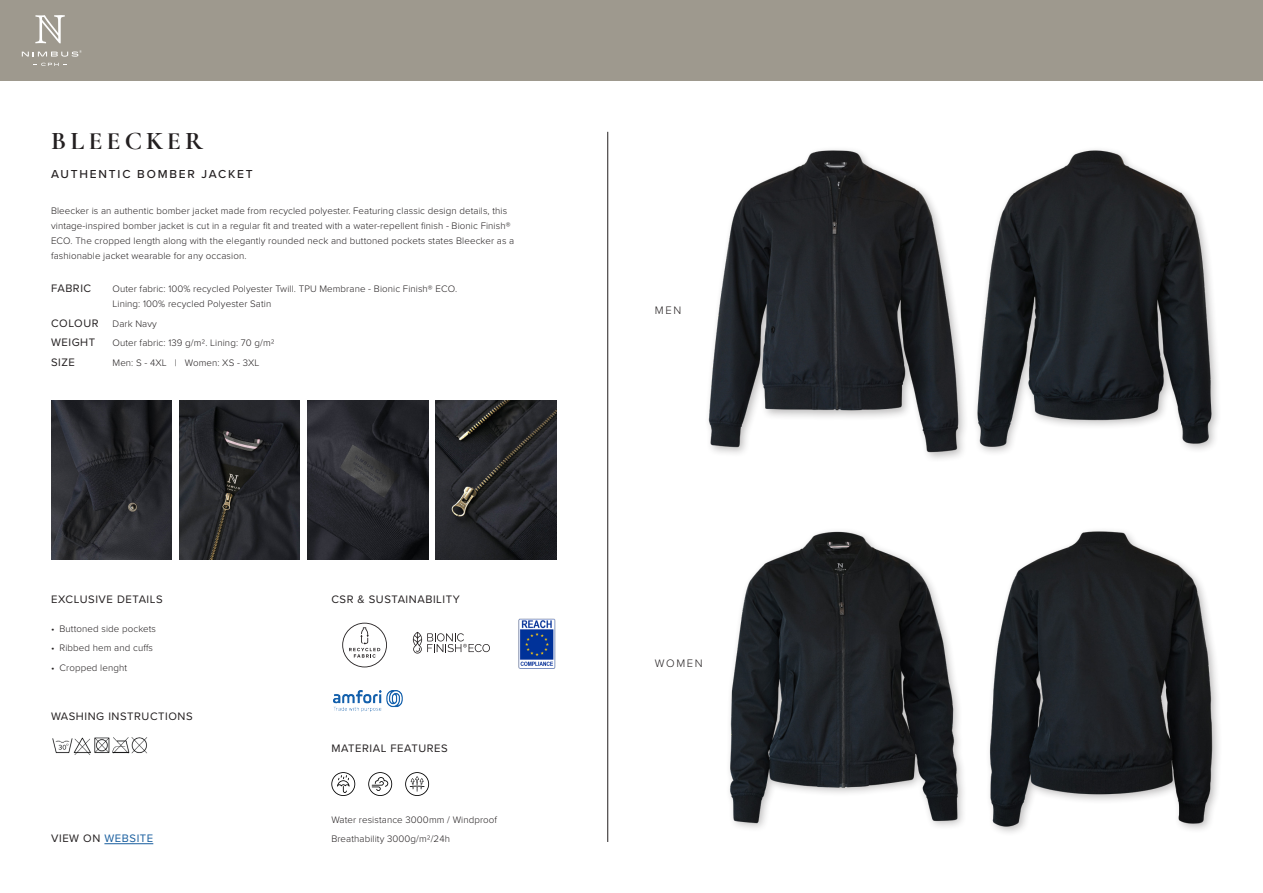
<style>
.page{position:relative;width:1263px;height:893px;background:#fff}
.page>*{position:absolute;margin:0;border:0;box-sizing:border-box;transform-origin:0 0}
.t1{font:700 25.5px "Cormorant Garamond";letter-spacing:.16em;color:#231f20}
.t2{font:500 12px "Proxima Nova";letter-spacing:.15em;color:#231f20}
.t3{font:11.25px "Proxima Nova";letter-spacing:.05em;color:#231f20}
.t4{font:11.25px "Proxima Nova";letter-spacing:.05em;color:#175d9e}
.t5{font:300 11.25px "Proxima Nova";letter-spacing:.15em;color:#231f20}
.t6{font:300 9.75px/15px "Proxima Nova";letter-spacing:.01em;color:#231f20}
.s1{font-weight:400;font-size:11.25px}
.s2{color:#231f20}
</style>
<div class="page">
<img style="left:989px;top:531px;width:230px;height:302px">
<img style="left:729px;top:531px;width:234px;height:297px">
<img style="left:976px;top:150px;width:242px;height:303px">
<img style="left:708px;top:150px;width:257px;height:309px">
<div style="left:0;top:0;width:1263px;height:81px;background:#9e998e"></div>
<hr style="left:607px;top:132px;width:1px;height:710px;background:#231f20">
<img style="left:307px;top:401px;width:122px;height:159px">
<img style="left:436px;top:401px;width:121px;height:159px">
<img style="left:51px;top:401px;width:121px;height:159px">
<img style="left:179px;top:401px;width:121px;height:159px">
<img style="left:52px;top:737px;width:96px;height:18px">
<svg style="left:331px;top:772px;width:24px;height:24px"></svg>
<svg style="left:368px;top:772px;width:24px;height:24px"></svg>
<svg style="left:405px;top:772px;width:24px;height:24px"></svg>
<svg style="left:413px;top:632px;width:77px;height:21px"></svg>
<img style="left:518px;top:618px;width:38px;height:51px">
<svg style="left:342px;top:623px;width:45px;height:44px"></svg>
<img style="left:333px;top:691px;width:70px;height:21px">
<svg style="left:35px;top:15px;width:30px;height:28px"></svg>
<svg style="left:33px;top:63px;width:34px;height:3px"></svg>
<svg style="left:22px;top:50px;width:60px;height:7px"></svg>
<hr style="left:104px;top:843px;width:49px;height:1px;background:#175d9e">
<p class="t1" style="left:51px;top:125px;width:153px">BLEECKER</p>
<p class="t2" style="left:51px;top:166px;width:203px">AUTHENTIC BOMBER JACKET</p>
<p class="t6" style="left:51px;top:203px;width:465px">Bleecker is an authentic bomber jacket made from recycled polyester. Featuring classic design details, this vintage-inspired bomber jacket is cut in a regular fit and treated with a water-repellent finish - Bionic Finish® ECO. The cropped length along with the elegantly rounded neck and buttoned pockets states Bleecker as a fashionable jacket wearable for any occasion.</p>
<p class="t3" style="left:51px;top:280px;width:42px">FABRIC</p>
<p class="t6" style="left:113px;top:281px;width:346px">Outer fabric: 100% recycled Polyester Twill. TPU Membrane - Bionic Finish® ECO.</p>
<p class="t6" style="left:113px;top:296px;width:160px">Lining: 100% recycled Polyester Satin</p>
<p class="t6" style="left:51px;top:316px;width:107px"><span class="s1">COLOUR</span> Dark Navy</p>
<p class="t3" style="left:51px;top:334px;width:46px">WEIGHT</p>
<p class="t6" style="left:113px;top:335px;width:163px">Outer fabric: 139 g/m2. Lining: 70 g/m2</p>
<p class="t3" style="left:51px;top:354px;width:25px">SIZE</p>
<p class="t6" style="left:113px;top:355px;width:148px">Men: S - 4XL | Women: XS - 3XL</p>
<p class="t3" style="left:51px;top:590px;width:113px">EXCLUSIVE DETAILS</p>
<p class="t3" style="left:331px;top:590px;width:130px">CSR &amp; SUSTAINABILITY</p>
<p class="t6" style="left:51px;top:620px;width:107px">• Buttoned side pockets</p>
<p class="t6" style="left:51px;top:640px;width:104px">• Ribbed hem and cuffs</p>
<p class="t6" style="left:51px;top:659px;width:78px">• Cropped lenght</p>
<p class="t3" style="left:51px;top:708px;width:143px">WASHING INSTRUCTIONS</p>
<p class="t4" style="left:51px;top:830px;width:104px"><span class="s2">VIEW ON</span> WEBSITE</p>
<p class="t3" style="left:331px;top:740px;width:118px">MATERIAL FEATURES</p>
<p class="t6" style="left:331px;top:811px;width:167px">Water resistance 3000mm / Windproof</p>
<p class="t6" style="left:331px;top:831px;width:120px">Breathability 3000g/m2/24h</p>
<p class="t5" style="left:655px;top:302px;width:28px">MEN</p>
<p class="t5" style="left:655px;top:655px;width:49px">WOMEN</p>
</div>
